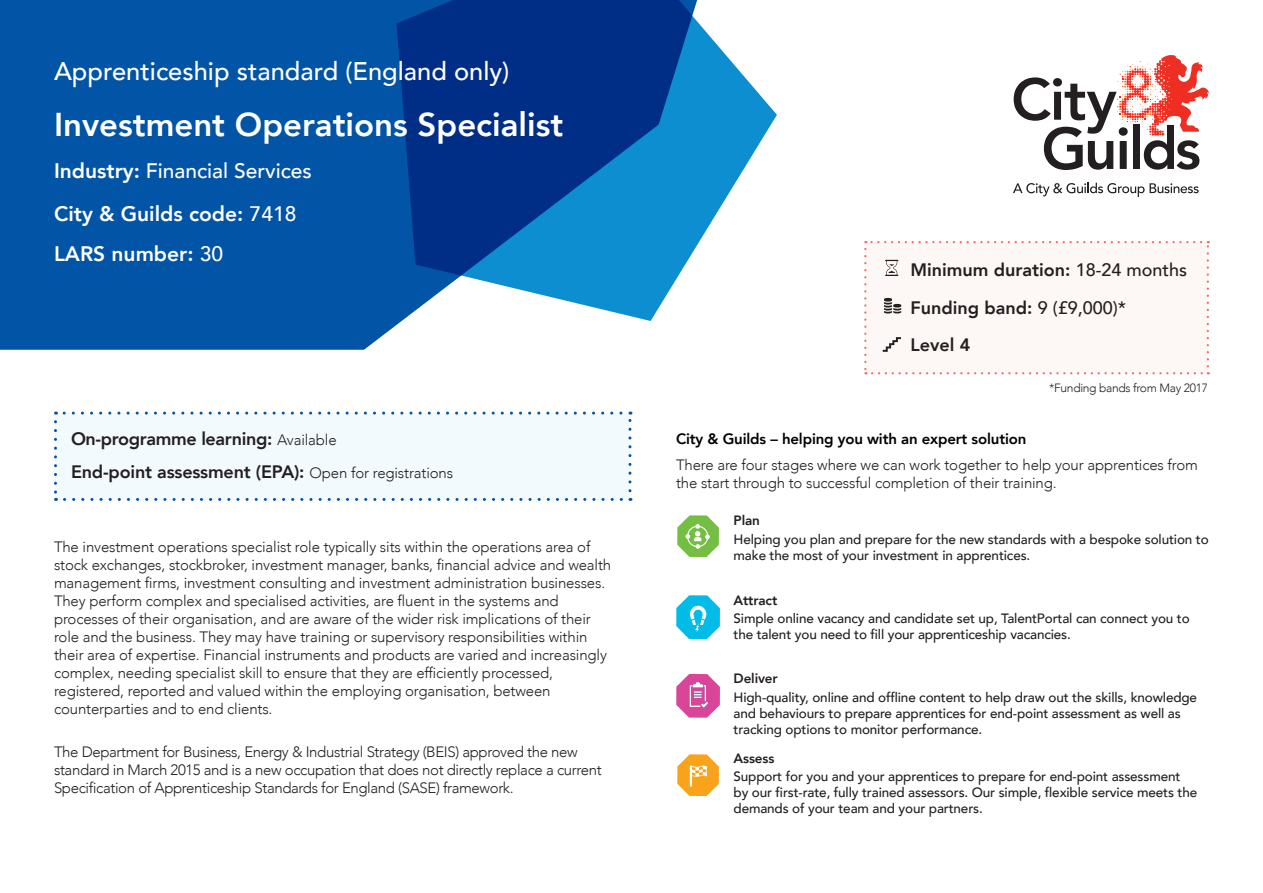
<style>
.page{position:relative;width:1263px;height:893px;background:#fff}
.page>*{position:absolute;margin:0;border:0;box-sizing:border-box;transform-origin:0 0}
.t1{font:800 33px "Avenir";color:#fff}
.t2{font:500 25.5px "Avenir";color:#fff}
.t3{font:800 21px "Avenir";color:#fff}
.t4{font:500 21px "Avenir";color:#fff}
.t5{font:800 18px "Avenir";letter-spacing:-.01em;color:#231f20}
.t6{font:300 15px/18px "Avenir";letter-spacing:-.01em;color:#231f20}
.t7{font:800 15px "Avenir";letter-spacing:-.01em;color:#000}
.t8{font:500 13.5px/16.2px "Avenir";letter-spacing:-.01em;color:#231f20}
.t9{font:800 13.5px "Avenir";letter-spacing:-.01em;color:#231f20}
.t10{font:300 12px "Avenir";letter-spacing:-.025em;color:#231f20}
.s1{font-weight:800}
.s2{font-weight:500}
.s3{font-weight:300;font-size:15px}
</style>
<div class="page">
<div style="left:56px;top:413px;width:574px;height:86px;background:#f3fafd"></div>
<svg style="left:54px;top:422px;width:3px;height:79px"></svg>
<svg style="left:64px;top:498px;width:567px;height:3px"></svg>
<svg style="left:628px;top:412px;width:3px;height:79px"></svg>
<svg style="left:56px;top:412px;width:565px;height:3px"></svg>
<div style="left:0;top:0;width:402px;height:350px;background:#0154a6"></div>
<svg style="left:396px;top:0;width:381px;height:321px"></svg>
<div style="left:865px;top:242px;width:343px;height:131px;background:#fdf5f1"></div>
<svg style="left:864px;top:249px;width:2px;height:125px"></svg>
<svg style="left:872px;top:372px;width:337px;height:2px"></svg>
<svg style="left:1207px;top:241px;width:2px;height:125px"></svg>
<svg style="left:865px;top:241px;width:336px;height:2px"></svg>
<svg style="left:885px;top:260px;width:13px;height:16px"></svg>
<svg style="left:884px;top:298px;width:17px;height:15px"></svg>
<svg style="left:883px;top:337px;width:18px;height:15px"></svg>
<svg style="left:1014px;top:55px;width:195px;height:115px"></svg>
<svg style="left:1013px;top:183px;width:186px;height:14px"></svg>
<svg style="left:676px;top:674px;width:44px;height:44px"></svg>
<svg style="left:677px;top:754px;width:42px;height:42px"></svg>
<svg style="left:677px;top:515px;width:42px;height:42px"></svg>
<svg style="left:676px;top:595px;width:44px;height:44px"></svg>
<p class="t2" style="left:54px;top:49px;width:457px">Apprenticeship standard (England only)</p>
<p class="t1" style="left:54px;top:99px;width:511px">Investment Operations Specialist</p>
<p class="t4" style="left:54px;top:153px;width:259px"><span class="s1">Industry:</span> Financial Services</p>
<p class="t3" style="left:54px;top:197px;width:244px">City &amp; Guilds code: <span class="s2">7418</span></p>
<p class="t3" style="left:54px;top:238px;width:171px">LARS number: <span class="s2">30</span></p>
<p class="t5" style="left:71px;top:425px;width:267px">On-programme learning: <span class="s3">Available</span></p>
<p class="t5" style="left:71px;top:458px;width:384px">End-point assessment (EPA): <span class="s3">Open for registrations</span></p>
<p class="t6" style="left:54px;top:538px;width:559px">The investment operations specialist role typically sits within the operations area of stock exchanges, stockbroker, investment manager, banks, financial advice and wealth management firms, investment consulting and investment administration businesses.<br>They perform complex and specialised activities, are fluent in the systems and processes of their organisation, and are aware of the wider risk implications of their role and the business. They may have training or supervisory responsibilities within their area of expertise. Financial instruments and products are varied and increasingly complex, needing specialist skill to ensure that they are efficiently processed, registered, reported and valued within the employing organisation, between counterparties and to end clients.</p>
<p class="t6" style="left:54px;top:743px;width:549px">The Department for Business, Energy &amp; Industrial Strategy (BEIS) approved the new standard in March 2015 and is a new occupation that does not directly replace a current<br>Specification of Apprenticeship Standards for England (SASE) framework.</p>
<p class="t5" style="left:910px;top:256px;width:278px">Minimum duration: <span class="s2">18-24 months</span></p>
<p class="t5" style="left:910px;top:293px;width:217px">Funding band: <span class="s2">9 (£9,000)*</span></p>
<p class="t5" style="left:910px;top:331px;width:62px">Level 4</p>
<p class="t10" style="left:1049px;top:381px;width:160px">*Funding bands from May 2017</p>
<p class="t7" style="left:676px;top:427px;width:352px">City &amp; Guilds – helping you with an expert solution</p>
<p class="t6" style="left:676px;top:456px;width:523px">There are four stages where we can work together to help your apprentices from the start through to successful completion of their training.</p>
<p class="t9" style="left:733px;top:510px;width:28px">Plan</p>
<p class="t8" style="left:733px;top:530px;width:477px">Helping you plan and prepare for the new standards with a bespoke solution to make the most of your investment in apprentices.</p>
<p class="t9" style="left:733px;top:590px;width:45px">Attract</p>
<p class="t8" style="left:733px;top:610px;width:458px">Simple online vacancy and candidate set up, TalentPortal can connect you to the talent you need to fill your apprenticeship vacancies.</p>
<p class="t9" style="left:733px;top:668px;width:46px">Deliver</p>
<p class="t8" style="left:733px;top:688px;width:465px">High-quality, online and offline content to help draw out the skills, knowledge and behaviours to prepare apprentices for end-point assessment as well as tracking options to monitor performance.</p>
<p class="t9" style="left:733px;top:747px;width:42px">Assess</p>
<p class="t8" style="left:733px;top:767px;width:465px">Support for you and your apprentices to prepare for end-point assessment by our first-rate, fully trained assessors. Our simple, flexible service meets the demands of your team and your partners.</p>
</div>
